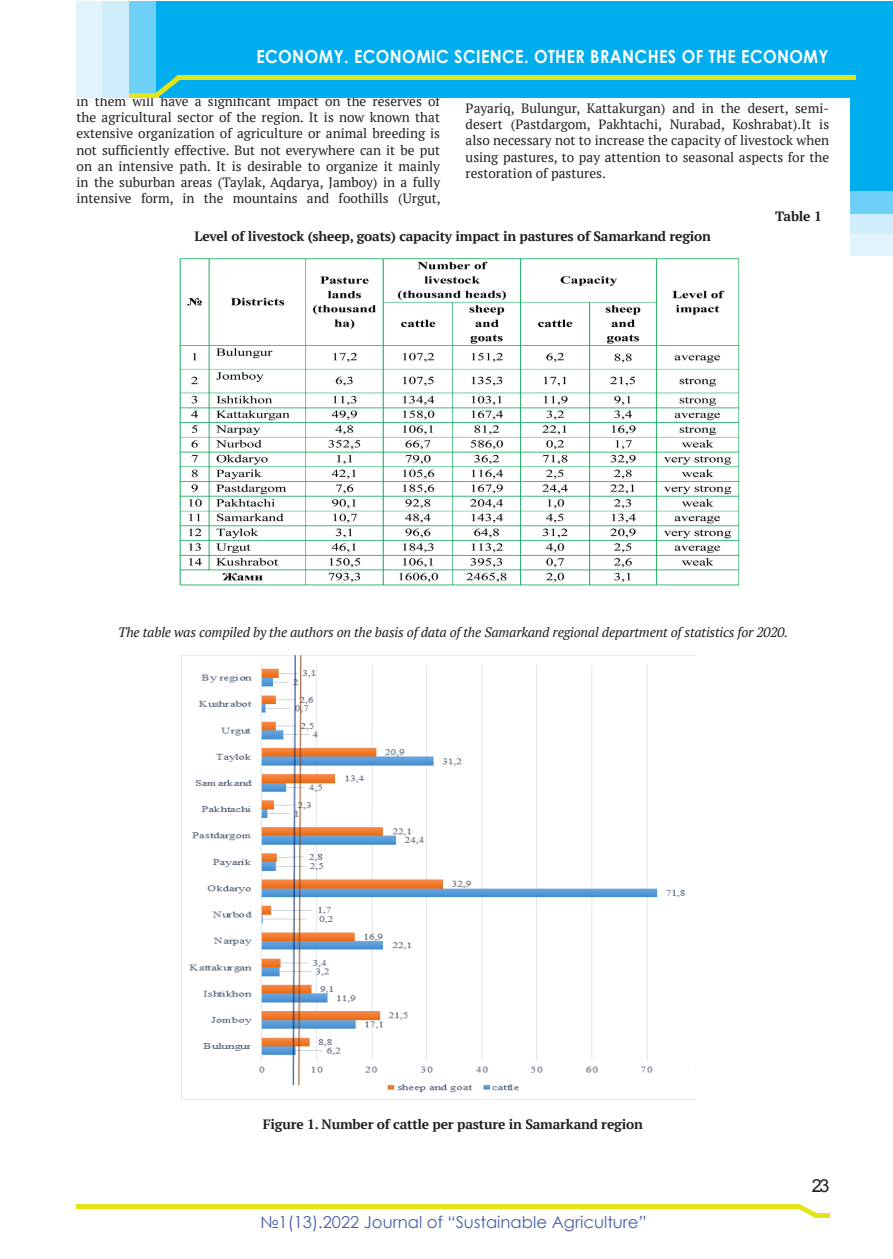
<style>
.page{position:relative;width:893px;height:1259px;background:#fff}
.page>*{position:absolute;margin:0;border:0;box-sizing:border-box;transform-origin:0 0}
.t1{font:700 18px "Century Gothic";letter-spacing:.025em;color:#fff;scale:.9 1}
.t2{font:18px "Arial";color:#231f20}
.t3{font:16.5px "Century Gothic";color:#4a5da9}
.t4{font:13.5px/16.2px "PT Serif";color:#231f20;text-align:justify}
.t5{font:700 13.5px "PT Serif";letter-spacing:-.015em;color:#231f20}
.t6{font:italic 13.5px "PT Serif";letter-spacing:-.015em;color:#231f20}
</style>
<div class="page">
<img style="left:182px;top:655px;width:513px;height:438px">
<img style="left:179px;top:258px;width:561px;height:328px">
<div style="left:77px;top:1px;width:428px;height:96px;background:#e1f4fc"></div>
<div style="left:103px;top:1px;width:432px;height:96px;background:#cfedfb"></div>
<div style="left:130px;top:1px;width:586px;height:96px;background:#6ed0f6"></div>
<div style="left:156px;top:1px;width:737px;height:96px;background:#00aeef"></div>
<div style="left:851px;top:161px;width:42px;height:94px;background:#e1f4fc"></div>
<div style="left:851px;top:161px;width:42px;height:73px;background:#cfedfb"></div>
<div style="left:851px;top:161px;width:42px;height:53px;background:#6ed0f6"></div>
<div style="left:851px;top:96px;width:42px;height:95px;background:#00aeef"></div>
<div style="left:178px;top:75px;width:678px;height:5px;background:#e4e417"></div>
<hr style="left:129px;top:93px;width:29px;height:4px;background:#e4e417">
<svg style="left:155px;top:75px;width:25px;height:22px"></svg>
<div style="left:76px;top:1204px;width:724px;height:5px;background:#e4e417"></div>
<div style="left:815px;top:1212px;width:14px;height:5px;background:#e4e417"></div>
<svg style="left:799px;top:1204px;width:18px;height:13px"></svg>
<p class="t1" style="left:256px;top:43px;width:637px">ECONOMY. ECONOMIC SCIENCE. OTHER BRANCHES OF THE ECONOMY</p>
<p class="t4" style="left:77px;top:93px;width:366px">in them will have a significant impact on the reserves of the agricultural sector of the region. It is now known that extensive organization of agriculture or animal breeding is not sufficiently effective. But not everywhere can it be put on an intensive path. It is desirable to organize it mainly in the suburban areas (Taylak, Aqdarya, Jamboy) in a fully intensive form, in the mountains and foothills (Urgut,</p>
<p class="t4" style="left:466px;top:100px;width:365px">Payariq, Bulungur, Kattakurgan) and in the desert, semi&shy;desert (Pastdargom, Pakhtachi, Nurabad, Koshrabat).It is also necessary not to increase the capacity of livestock when using pastures, to pay attention to seasonal aspects for the restoration of pastures.</p>
<p class="t5" style="left:775px;top:207px;width:48px">Table 1</p>
<p class="t5" style="left:195px;top:227px;width:518px">Level of livestock (sheep, goats) capacity impact in pastures of Samarkand region</p>
<p class="t6" style="left:118px;top:624px;width:671px">The table was compiled by the authors on the basis of data of the Samarkand regional department of statistics for 2020.</p>
<p class="t5" style="left:263px;top:1115px;width:382px">Figure 1. Number of cattle per pasture in Samarkand region</p>
<p class="t3" style="left:260px;top:1210px;width:388px">№1(13).2022 Journal of “Sustainable Agriculture”</p>
<p class="t2" style="left:812px;top:1173px;width:19px">23</p>
</div>
